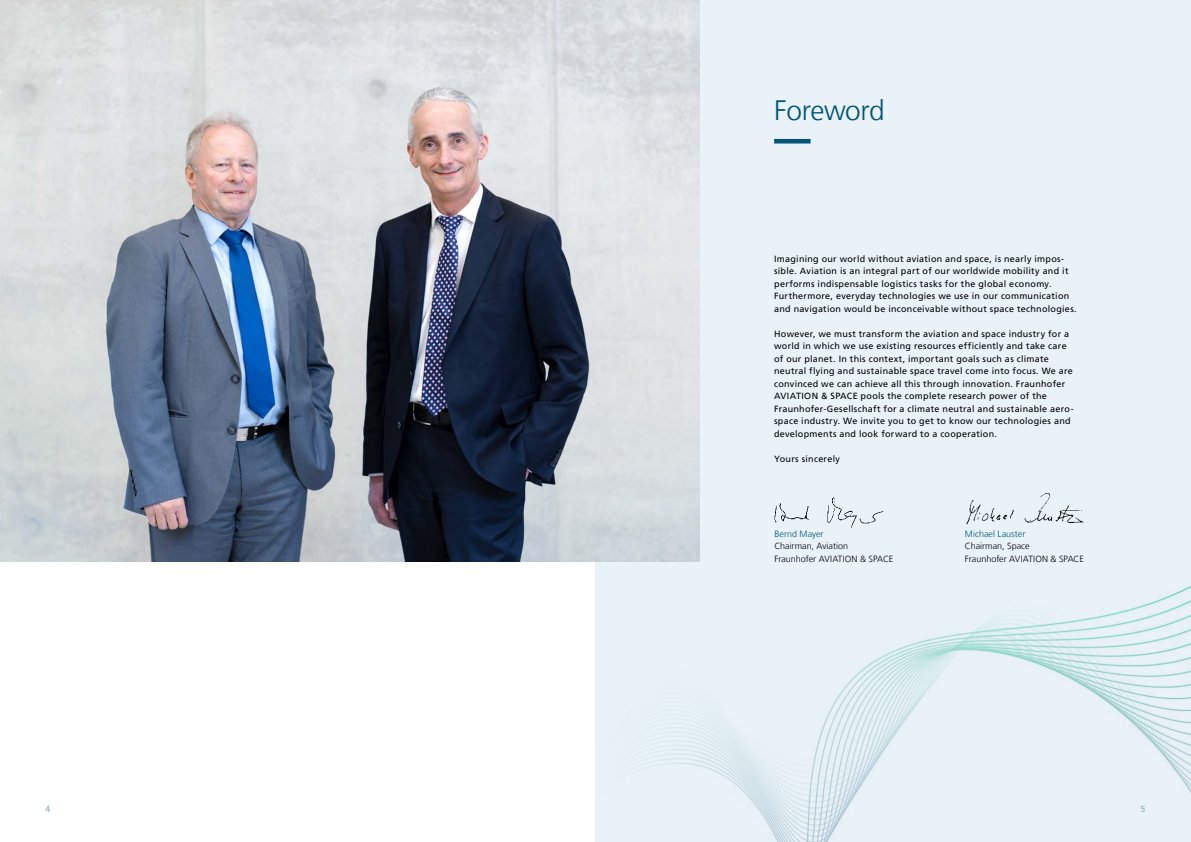
<style>
.page{position:relative;width:1191px;height:842px;background:#fff}
.page>*{position:absolute;margin:0;border:0;box-sizing:border-box;transform-origin:0 0}
.t1{font:300 28px "Frutiger LT Com";letter-spacing:-.015em;color:#005478}
.t2{font:9px/12.5px "Frutiger LT Com";letter-spacing:.03em;color:#000}
.t3{font:300 9px/12.5px "Frutiger LT Com";color:#000}
.t4{font:300 9px "Frutiger LT Com";letter-spacing:.005em;color:#005478}
.t5{font:700 9px "Frutiger LT Com";color:#a5bcca}
</style>
<div class="page">
<div style="left:595px;top:0;width:596px;height:842px;background:#e9f2f7"></div>
<img style="left:0;top:0;width:699px;height:562px">
<img style="left:595px;top:561px;width:596px;height:281px">
<img style="left:774px;top:497px;width:110px;height:30px">
<img style="left:966px;top:493px;width:118px;height:32px">
<svg style="left:774px;top:139px;width:37px;height:5px"></svg>
<h1 class="t1" style="left:774px;top:94px;width:112px">Foreword</h1>
<p class="t2" style="left:774px;top:252px;width:304px">Imagining our world without aviation and space, is nearly impos&shy;sible. Aviation is an integral part of our worldwide mobility and it performs indispensable logistics tasks for the global economy.<br>Furthermore, everyday technologies we use in our communication and navigation would be inconceivable without space technologies.</p>
<p class="t2" style="left:774px;top:327px;width:301px">However, we must transform the aviation and space industry for a world in which we use existing resources efficiently and take care of our planet. In this context, important goals such as climate neutral flying and sustainable space travel come into focus. We are convinced we can achieve all this through innovation. Fraunhofer AVIATION &amp; SPACE pools the complete research power of the Fraunhofer-Gesellschaft for a climate neutral and sustainable aero&shy;space industry. We invite you to get to know our technologies and developments and look forward to a cooperation.</p>
<p class="t2" style="left:774px;top:452px;width:67px">Yours sincerely</p>
<p class="t4" style="left:774px;top:528px;width:51px">Bernd Mayer</p>
<p class="t3" style="left:774px;top:540px;width:120px">Chairman, Aviation<br>Fraunhofer AVIATION &amp; SPACE</p>
<p class="t4" style="left:965px;top:528px;width:62px">Michael Lauster</p>
<p class="t3" style="left:965px;top:540px;width:120px">Chairman, Space<br>Fraunhofer AVIATION &amp; SPACE</p>
<p class="t5" style="left:45px;top:803px;width:7px">4</p>
<p class="t5" style="left:1140px;top:803px;width:7px">5</p>
</div>
